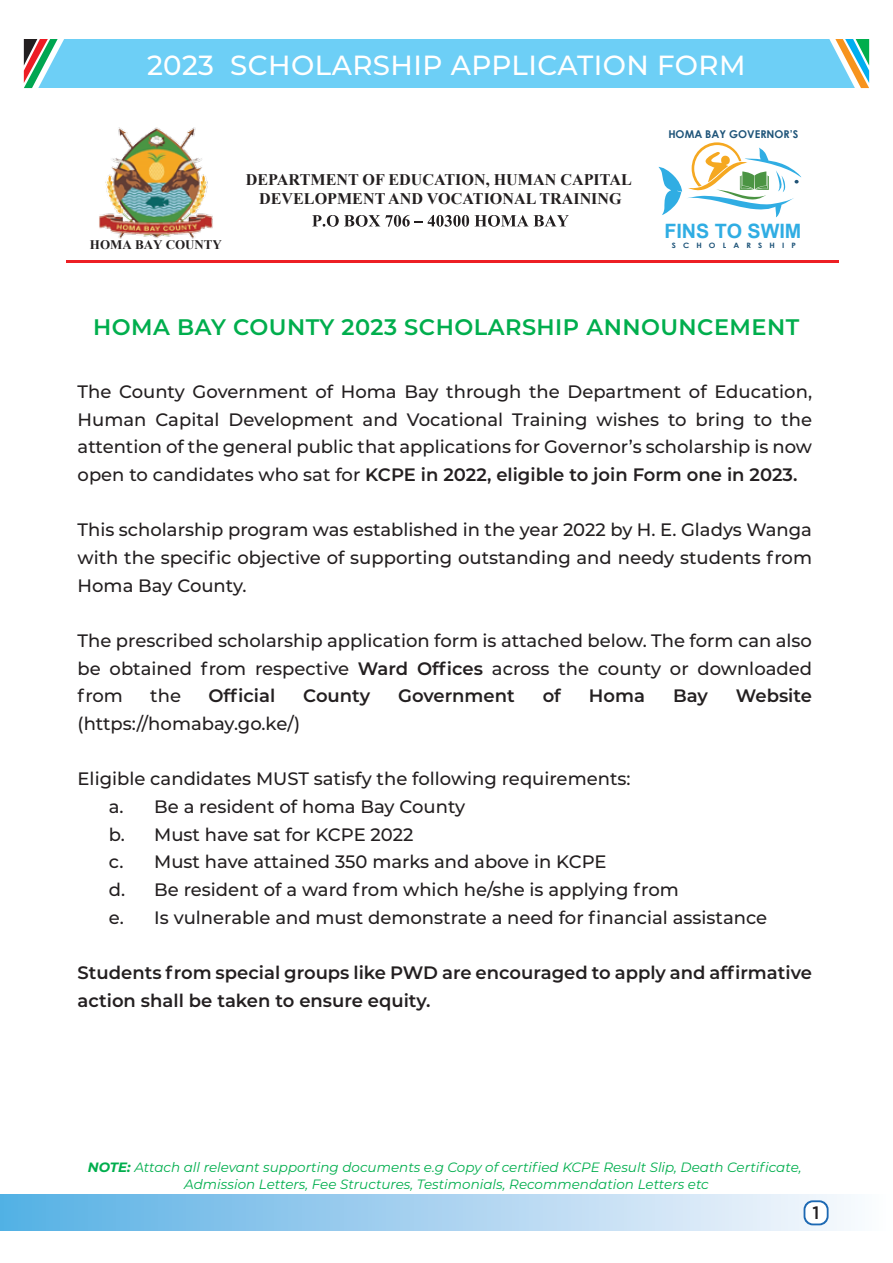
<style>
.page{position:relative;width:893px;height:1263px;background:#fff}
.page>*{position:absolute;margin:0;border:0;box-sizing:border-box;transform-origin:0 0}
.t1{font:500 27.6px "Montserrat";letter-spacing:.015em;color:#fff}
.t2{font:600 22.5px "Montserrat";letter-spacing:.02em;color:#00ae4d}
.t3{font:700 19.8px "Arial";color:#30ade3}
.t4{font:500 18px/27.6px "Montserrat";color:#231f20;text-align:justify}
.t5{font:600 18px/27.6px "Montserrat";color:#231f20}
.t6{font:500 18px "Gotham";color:#231f20}
.t7{font:700 16.05px/19.4px "Times New Roman";color:#231f20;text-align:center}
.t8{font:italic 13.5px/16.2px "Montserrat";color:#00ae4d;text-align:center}
.t9{font:700 13.05px "Times New Roman";letter-spacing:-.005em;color:#231f20}
.t10{font:700 10.8px "Century Gothic";color:#1e5479}
.t11{font:700 7.35px "Century Gothic";letter-spacing:.9em;color:#1e5479;scale:1.08 1}
.s1{font-weight:600}
.s2{font-weight:700}
</style>
<div class="page">
<hr style="left:66px;top:261px;width:773px;height:2px;background:#ed1f24">
<div style="left:0;top:1194px;width:893px;height:36px;background:linear-gradient(to right,#57afe4,#fdfafd)"></div>
<svg style="left:804px;top:1200px;width:24px;height:25px"></svg>
<div style="left:805px;top:1202px;width:22px;height:21px;background:#fff;border-radius:8px"></div>
<div style="left:24px;top:39px;width:845px;height:49px;background:#6dcff6"></div>
<svg style="left:312px;top:215px;width:257px;height:12px"></svg>
<img style="left:99px;top:127px;width:114px;height:112px">
<svg style="left:658px;top:142px;width:143px;height:75px"></svg>
<h1 class="t1" style="left:147px;top:45px;width:600px">2023 SCHOLARSHIP APPLICATION FORM</h1>
<p class="t9" style="left:90px;top:235px;width:134px">HOMA BAY COUNTY</p>
<p class="t7" style="left:246px;top:169px;width:387px">DEPARTMENT OF EDUCATION, HUMAN CAPITAL<br>DEVELOPMENT AND VOCATIONAL TRAINING</p>
<p class="t10" style="left:668px;top:126px;width:132px">HOMA BAY GOVERNOR’S</p>
<p class="t3" style="left:664px;top:218px;width:139px">FINS TO SWIM</p>
<p class="t11" style="left:672px;top:240px;width:116px">SCHOLARSHIP</p>
<p class="t2" style="left:93px;top:311px;width:708px">HOMA BAY COUNTY 2023 SCHOLARSHIP ANNOUNCEMENT</p>
<p class="t4" style="left:78px;top:377px;width:736px">The County Government of Homa Bay through the Department of Education, Human Capital Development and Vocational Training wishes to bring to the attention of the general public that applications for Governor’s scholarship is now open to candidates who sat for <span class="s1">KCPE in 2022, eligible to join Form one in 2023.</span></p>
<p class="t4" style="left:78px;top:515px;width:736px">This scholarship program was established in the year 2022 by H. E. Gladys Wanga with the specific objective of supporting outstanding and needy students from Homa Bay County.</p>
<p class="t4" style="left:78px;top:626px;width:736px">The prescribed scholarship application form is attached below. The form can also be obtained from respective <span class="s1">Ward Offices</span> across the county or downloaded from</p>
<p class="t4" style="left:150px;top:681px;width:32px">the</p>
<p class="t5" style="left:208px;top:681px;width:68px">Official</p>
<p class="t5" style="left:303px;top:681px;width:68px">County</p>
<p class="t5" style="left:398px;top:681px;width:118px">Government</p>
<p class="t5" style="left:543px;top:681px;width:20px">of</p>
<p class="t5" style="left:589px;top:681px;width:58px">Homa</p>
<p class="t5" style="left:673px;top:681px;width:36px">Bay</p>
<p class="t5" style="left:736px;top:681px;width:78px">Website</p>
<p class="t4" style="left:78px;top:709px;width:224px">(https://homabay.go.ke/)</p>
<p class="t4" style="left:109px;top:764px;width:660px;text-align:left;text-indent:-31px">Eligible candidates MUST satisfy the following requirements:<br>a. Be a resident of homa Bay County<br>b. Must have sat for KCPE 2022<br>c. Must have attained 350 marks and above in KCPE<br>d. Be resident of a ward from which he/she is applying from<br>e. Is vulnerable and must demonstrate a need for financial assistance</p>
<p class="t5" style="left:78px;top:958px;width:736px">Students from special groups like PWD are encouraged to apply and affirmative action shall be taken to ensure equity.</p>
<p class="t8" style="left:88px;top:1159px;width:715px"><span class="s2">NOTE:</span> Attach all relevant supporting documents e.g Copy of certified KCPE Result Slip, Death Certificate,<br>Admission Letters, Fee Structures, Testimonials, Recommendation Letters etc</p>
<p class="t6" style="left:813px;top:1200px;width:8px">1</p>
</div>
